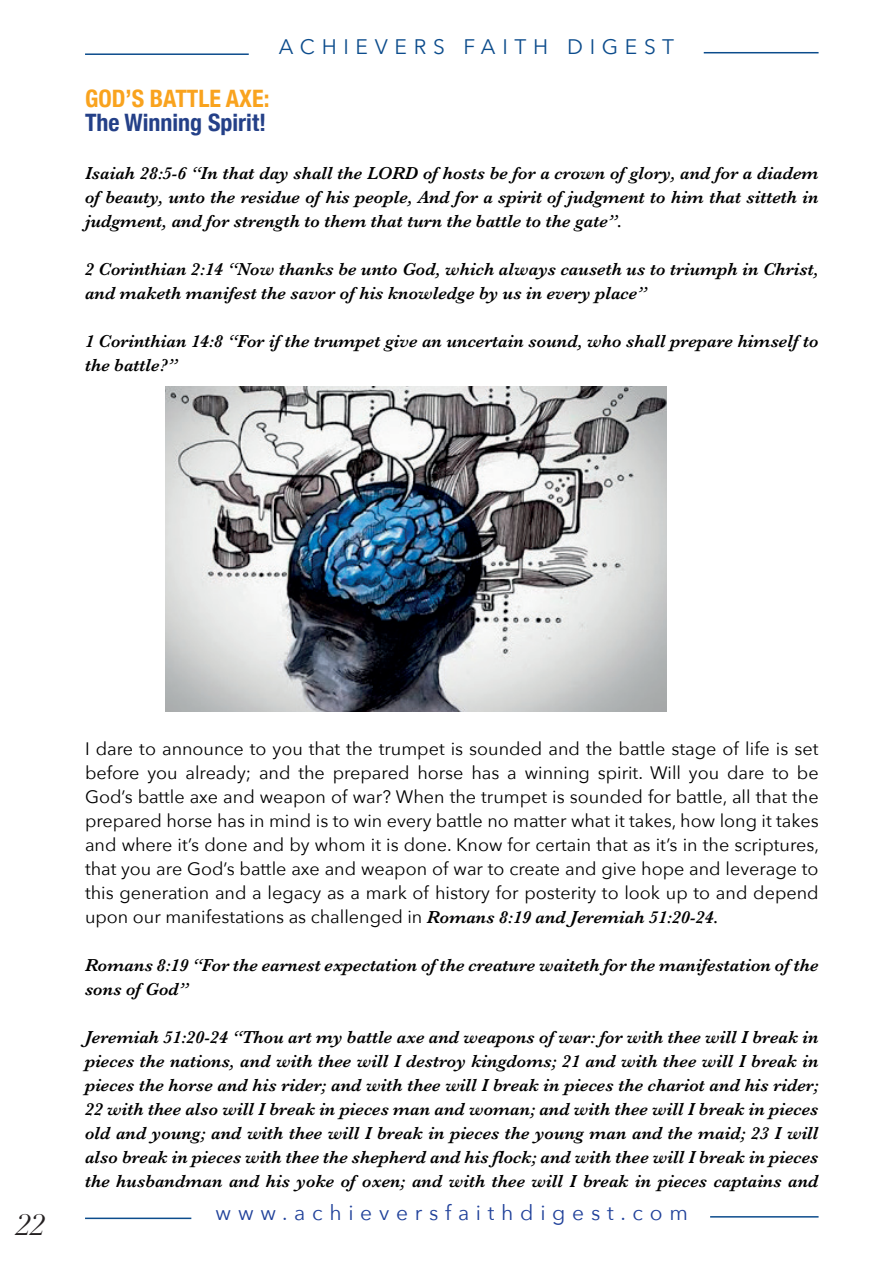
<style>
.page{position:relative;width:893px;height:1263px;background:#fff}
.page>*{position:absolute;margin:0;border:0;box-sizing:border-box;transform-origin:0 0}
.t1{font:italic 30px "Didot";color:#231f20}
.t2{font:700 condensed 24px "Helvetica Neue";color:#244088}
.t3{font:700 condensed 24px "Helvetica Neue";color:#f9a31e}
.t4{font:21px "Avenir Next";letter-spacing:.32em;color:#20419a}
.t5{font:21px "Avenir Next";letter-spacing:.32em;color:#0c4c8c}
.t6{font:italic 600 18px/24px "Baskerville";color:#000001}
.t7{font:18px/24px "Avenir Next";color:#000001;text-align:justify}
.s1{font-family:"Baskerville";font-weight:600;font-style:italic}
</style>
<div class="page">
<hr style="left:85px;top:53px;width:164px;height:2px;background:#0c4c8c">
<hr style="left:704px;top:52px;width:115px;height:1px;background:#0c4c8c">
<hr style="left:85px;top:1217px;width:106px;height:2px;background:#0c4c8c">
<hr style="left:710px;top:1216px;width:109px;height:1px;background:#0c4c8c">
<img style="left:166px;top:387px;width:500px;height:325px">
<p class="t5" style="left:279px;top:29px;width:397px">ACHIEVERS FAITH DIGEST</p>
<h2 class="t3" style="left:85px;top:79px;width:186px">GOD’S BATTLE AXE:</h2>
<h2 class="t2" style="left:85px;top:103px;width:183px">The Winning Spirit!</h2>
<p class="t6" style="left:85px;top:162px;width:735px;text-align:justify">Isaiah 28:5-6 “In that day shall the LORD of hosts be for a crown of glory, and for a diadem of beauty, unto the residue of his people, And for a spirit of judgment to him that sitteth in judgment, and for strength to them that turn the battle to the gate”.</p>
<p class="t6" style="left:85px;top:258px;width:735px">2 Corinthian 2:14 “Now thanks be unto God, which always causeth us to triumph in Christ, and maketh manifest the savor of his knowledge by us in every place”</p>
<p class="t6" style="left:85px;top:330px;width:735px">1 Corinthian 14:8 “For if the trumpet give an uncertain sound, who shall prepare himself to the battle?”</p>
<h1 class="t1" style="left:17px;top:1206px;width:30px">22</h1>
<p class="t7" style="left:85px;top:736px;width:736px">I dare to announce to you that the trumpet is sounded and the battle stage of life is set before you already; and the prepared horse has a winning spirit. Will you dare to be God’s battle axe and weapon of war? When the trumpet is sounded for battle, all that the prepared horse has in mind is to win every battle no matter what it takes, how long it takes and where it’s done and by whom it is done. Know for certain that as it’s in the scriptures, that you are God’s battle axe and weapon of war to create and give hope and leverage to this generation and a legacy as a mark of history for posterity to look up to and depend upon our manifestations as challenged in <span class="s1">Romans 8:19 and Jeremiah 51:20-24.</span></p>
<p class="t6" style="left:85px;top:954px;width:735px">Romans 8:19 “For the earnest expectation of the creature waiteth for the manifestation of the sons of God”</p>
<p class="t6" style="left:85px;top:1026px;width:735px;text-align:justify">Jeremiah 51:20-24 “Thou art my battle axe and weapons of war: for with thee will I break in pieces the nations, and with thee will I destroy kingdoms; 21 and with thee will I break in pieces the horse and his rider; and with thee will I break in pieces the chariot and his rider; 22 with thee also will I break in pieces man and woman; and with thee will I break in pieces old and young; and with thee will I break in pieces the young man and the maid; 23 I will also break in pieces with thee the shepherd and his flock; and with thee will I break in pieces the husbandman and his yoke of oxen; and with thee will I break in pieces captains and</p>
<p class="t4" style="left:216px;top:1195px;width:474px">www.achieversfaithdigest.com</p>
</div>
